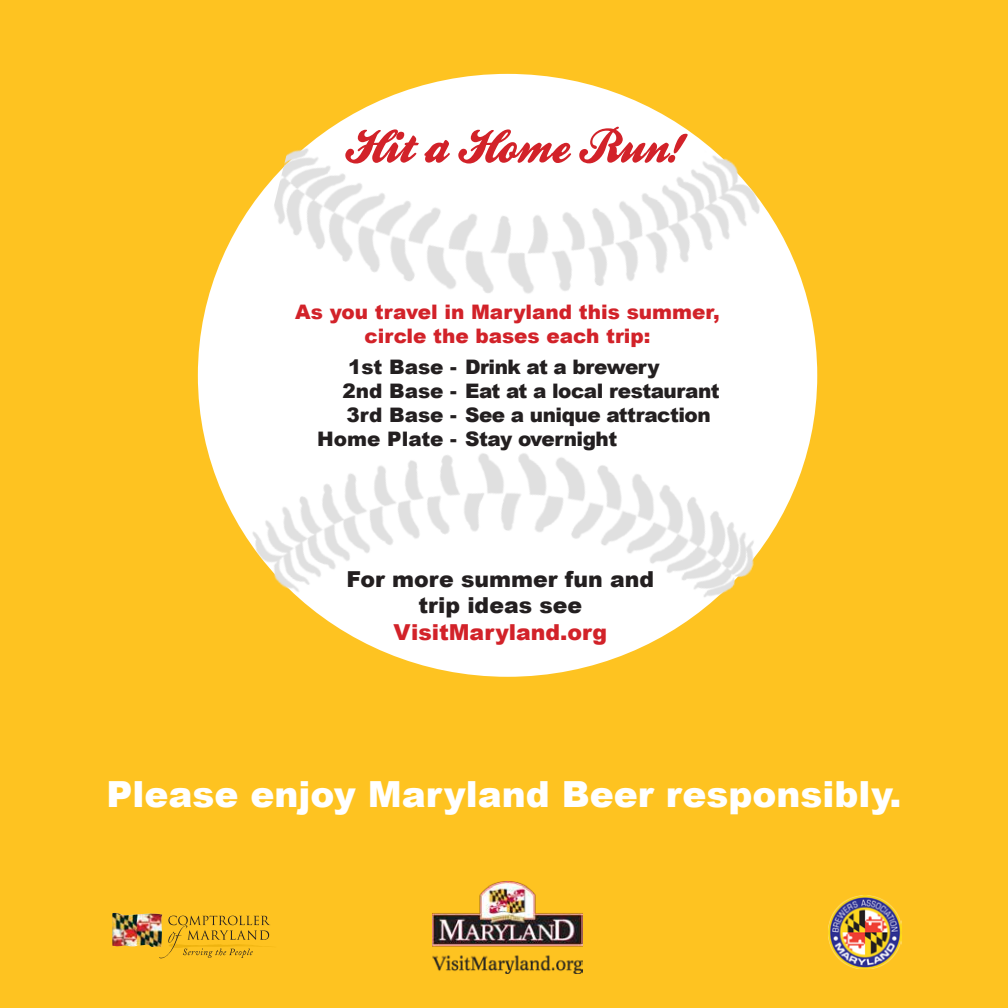
<style>
.page{position:relative;width:1008px;height:1008px;background:#fec321}
.page>*{position:absolute;margin:0;border:0;box-sizing:border-box;transform-origin:0 0}
.t1{font:900 36px "Arial";color:#fff}
.t2{font:900 22px/26.4px "Arial";color:#231f20;text-align:center}
.t3{font:900 22px "Arial";color:#d22229}
.t4{font:900 20px "Arial";letter-spacing:-.025em;color:#231f20}
.t5{font:900 20px/24px "Arial";color:#d22229;text-align:center}
</style>
<div class="page">
<img style="left:197px;top:73px;width:621px;height:604px">
<svg style="left:345px;top:129px;width:105px;height:35px;background:#eca4a7"></svg>
<svg style="left:458px;top:129px;width:113px;height:35px;background:#eca5a8"></svg>
<svg style="left:579px;top:127px;width:109px;height:36px;background:#eeafb1"></svg>
<img style="left:433px;top:882px;width:150px;height:92px">
<img style="left:112px;top:913px;width:50px;height:34px">
<svg style="left:159px;top:916px;width:111px;height:42px"></svg>
<img style="left:828px;top:896px;width:73px;height:73px">
<p class="t5" style="left:295px;top:299px;width:426px">As you travel in Maryland this summer, circle the bases each trip:</p>
<p class="t4" style="left:348px;top:352px;width:313px">1st Base - Drink at a brewery</p>
<p class="t4" style="left:342px;top:376px;width:379px">2nd Base - Eat at a local restaurant</p>
<p class="t4" style="left:346px;top:400px;width:366px">3rd Base - See a unique attraction</p>
<p class="t4" style="left:317px;top:424px;width:302px">Home Plate - Stay overnight</p>
<p class="t2" style="left:347px;top:565px;width:309px">For more summer fun and trip ideas see</p>
<p class="t3" style="left:394px;top:616px;width:215px">VisitMaryland.org</p>
<h1 class="t1" style="left:106px;top:768px;width:797px">Please enjoy Maryland Beer responsibly.</h1>
</div>
